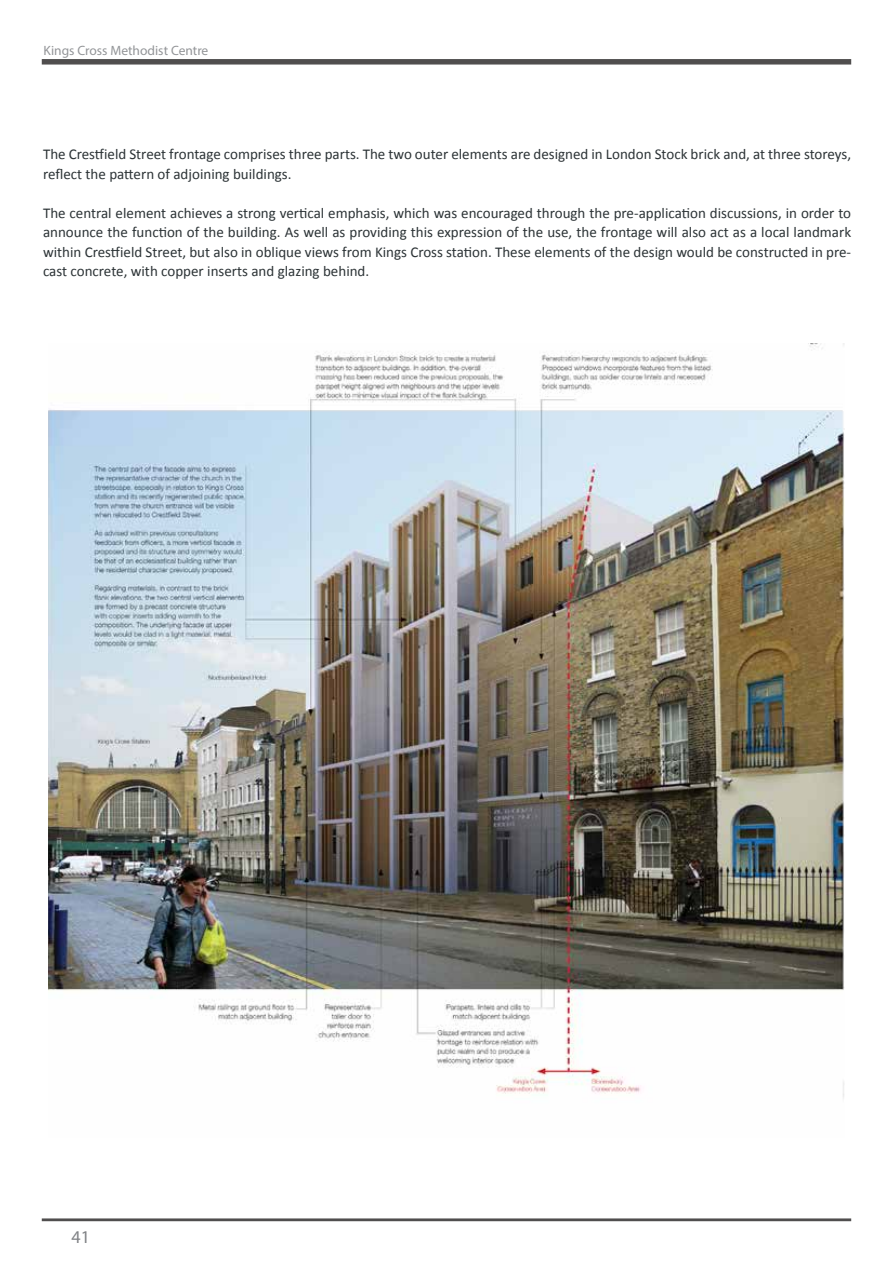
<style>
.page{position:relative;width:893px;height:1263px;background:#fff}
.page>*{position:absolute;margin:0;border:0;box-sizing:border-box;transform-origin:0 0}
.t1{font:18px "Myriad Pro";color:#808285}
.t2{font:15px/19.5px "Calibri";color:#2c3336}
.t3{font:13.5px "Myriad Pro";color:#939598}
</style>
<div class="page">
<svg style="left:42px;top:59px;width:809px;height:6px;background:#5e5d5d"></svg>
<div style="left:42px;top:1218px;width:809px;height:3px;border:2px solid #504e4e"></div>
<img style="left:48px;top:344px;width:796px;height:755px">
<p class="t3" style="left:44px;top:42px;width:166px">Kings Cross Methodist Centre</p>
<p class="t2" style="left:43px;top:144px;width:810px">The Crestfield Street frontage comprises three parts. The two outer elements are designed in London Stock brick and, at three storeys, reflect the pattern of adjoining buildings.</p>
<p class="t2" style="left:43px;top:203px;width:810px;text-align:justify">The central element achieves a strong vertical emphasis, which was encouraged through the pre-application discussions, in order to announce the function of the building. As well as providing this expression of the use, the frontage will also act as a local landmark within Crestfield Street, but also in oblique views from Kings Cross station. These elements of the design would be constructed in pre&shy;cast concrete, with copper inserts and glazing behind.</p>
<p class="t1" style="left:72px;top:1226px;width:20px">41</p>
</div>
